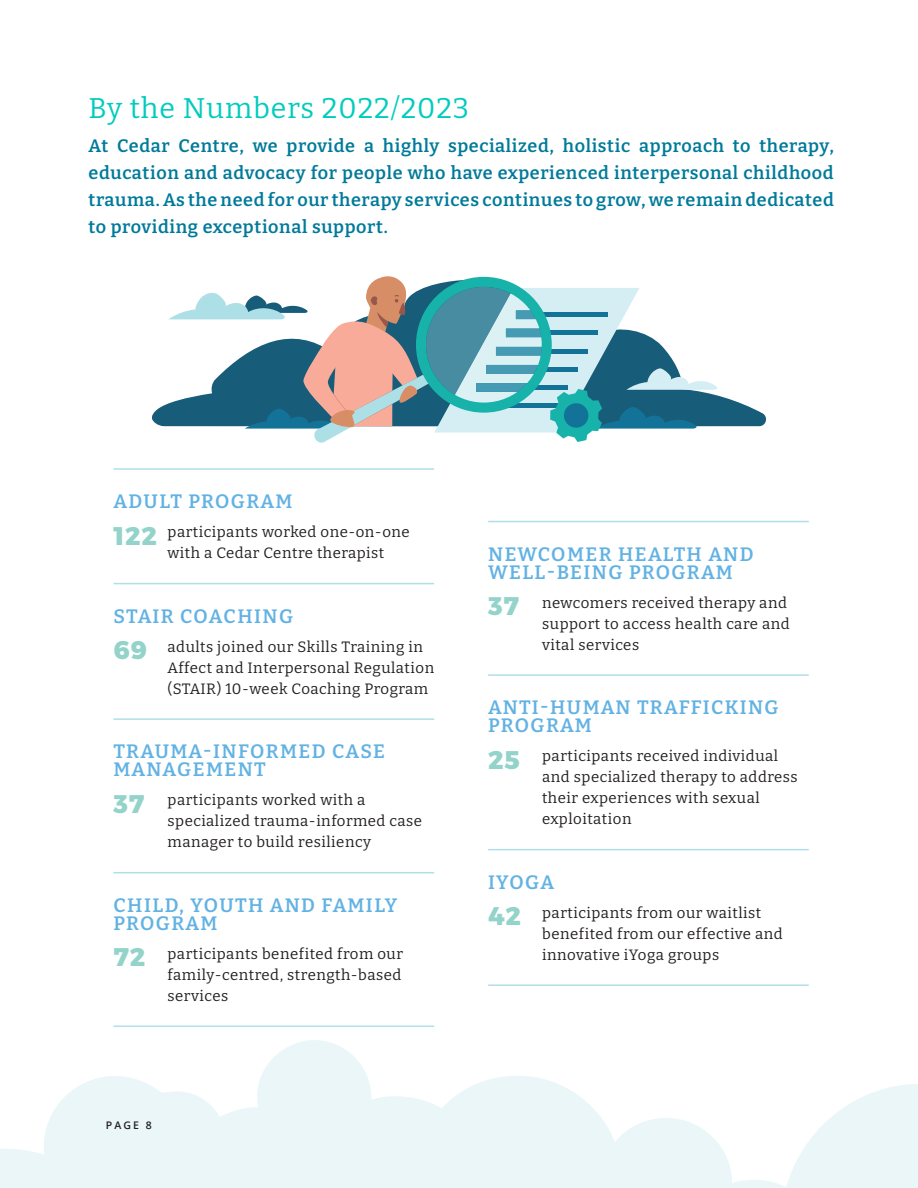
<style>
.page{position:relative;width:918px;height:1188px;background:#fff}
.page>*{position:absolute;margin:0;border:0;box-sizing:border-box;transform-origin:0 0}
.t1{font:28.5px "Bitter";letter-spacing:.035em;color:#00ccbe}
.t2{font:600 19.35px/18px "Bitter";letter-spacing:.065em;color:#62b2e3}
.t3{font:600 18px/27px "Bitter";letter-spacing:.035em;color:#007a9a;text-align:justify}
.t4{font:15px/21px "Bitter";letter-spacing:.035em;color:#231f20}
.t5{font:600 10.5px "Open Sans";color:#231f20}
.s1{font-family:"Montserrat";font-weight:800;font-size:25.5px;color:#93d3ca}
</style>
<div class="page">
<svg style="left:0;top:1040px;width:918px;height:148px;fill:#eaf6f8"></svg>
<hr style="left:114px;top:468px;width:320px;height:2px;background:#b0dfe7">
<hr style="left:114px;top:583px;width:320px;height:1px;background:#b0dfe7">
<hr style="left:114px;top:718px;width:320px;height:2px;background:#b0dfe7">
<hr style="left:114px;top:872px;width:320px;height:1px;background:#b0dfe7">
<hr style="left:114px;top:1026px;width:320px;height:1px;background:#b0dfe7">
<hr style="left:488px;top:521px;width:321px;height:1px;background:#b0dfe7">
<hr style="left:488px;top:674px;width:321px;height:2px;background:#b0dfe7">
<hr style="left:488px;top:849px;width:321px;height:1px;background:#b0dfe7">
<hr style="left:488px;top:984px;width:321px;height:2px;background:#b0dfe7">
<svg style="left:151px;top:395px;width:615px;height:31px;fill:#175c79"></svg>
<svg style="left:168px;top:276px;width:549px;height:167px"></svg>
<div style="left:564px;top:403px;width:24px;height:25px;background:#137297;border-radius:50%"></div>
<h1 class="t1" style="left:89px;top:90px;width:382px">By the Numbers 2022/2023</h1>
<p class="t3" style="left:89px;top:132px;width:747px">At Cedar Centre, we provide a highly specialized, holistic approach to therapy, education and advocacy for people who have experienced interpersonal childhood trauma. As the need for our therapy services continues to grow, we remain dedicated to providing exceptional support.</p>
<p class="t2" style="left:114px;top:492px;width:180px">ADULT PROGRAM</p>
<p class="t4" style="left:168px;top:521px;width:244px;text-indent:-54px"><span class="s1">122</span> participants worked one-on-one with a Cedar Centre therapist</p>
<p class="t2" style="left:114px;top:606px;width:181px">STAIR COACHING</p>
<p class="t4" style="left:168px;top:636px;width:268px;text-indent:-54px"><span class="s1">69</span> adults joined our Skills Training in<br>Affect and Interpersonal Regulation (STAIR) 10-week Coaching Program</p>
<p class="t2" style="left:114px;top:742px;width:273px">TRAUMA-INFORMED CASE<br>MANAGEMENT</p>
<p class="t4" style="left:168px;top:789px;width:256px;text-indent:-54px"><span class="s1">37</span> participants worked with a specialized trauma-informed case manager to build resiliency</p>
<p class="t2" style="left:114px;top:895px;width:285px">CHILD, YOUTH AND FAMILY<br>PROGRAM</p>
<p class="t4" style="left:168px;top:943px;width:237px;text-align:justify;text-indent:-54px"><span class="s1">72</span> participants benefited from our family-centred, strength-based services</p>
<p class="t5" style="left:106px;top:1118px;width:48px">PAGE 8</p>
<p class="t2" style="left:488px;top:544px;width:267px">NEWCOMER HEALTH AND<br>WELL-BEING PROGRAM</p>
<p class="t4" style="left:542px;top:591px;width:249px;text-indent:-54px"><span class="s1">37</span> newcomers received therapy and support to access health care and vital services</p>
<p class="t2" style="left:488px;top:698px;width:292px">ANTI-HUMAN TRAFFICKING<br>PROGRAM</p>
<p class="t4" style="left:542px;top:745px;width:257px;text-indent:-54px"><span class="s1">25</span> participants received individual and specialized therapy to address their experiences with sexual exploitation</p>
<p class="t2" style="left:488px;top:872px;width:68px">IYOGA</p>
<p class="t4" style="left:542px;top:902px;width:242px;text-indent:-54px"><span class="s1">42</span> participants from our waitlist benefited from our effective and innovative iYoga groups</p>
</div>
